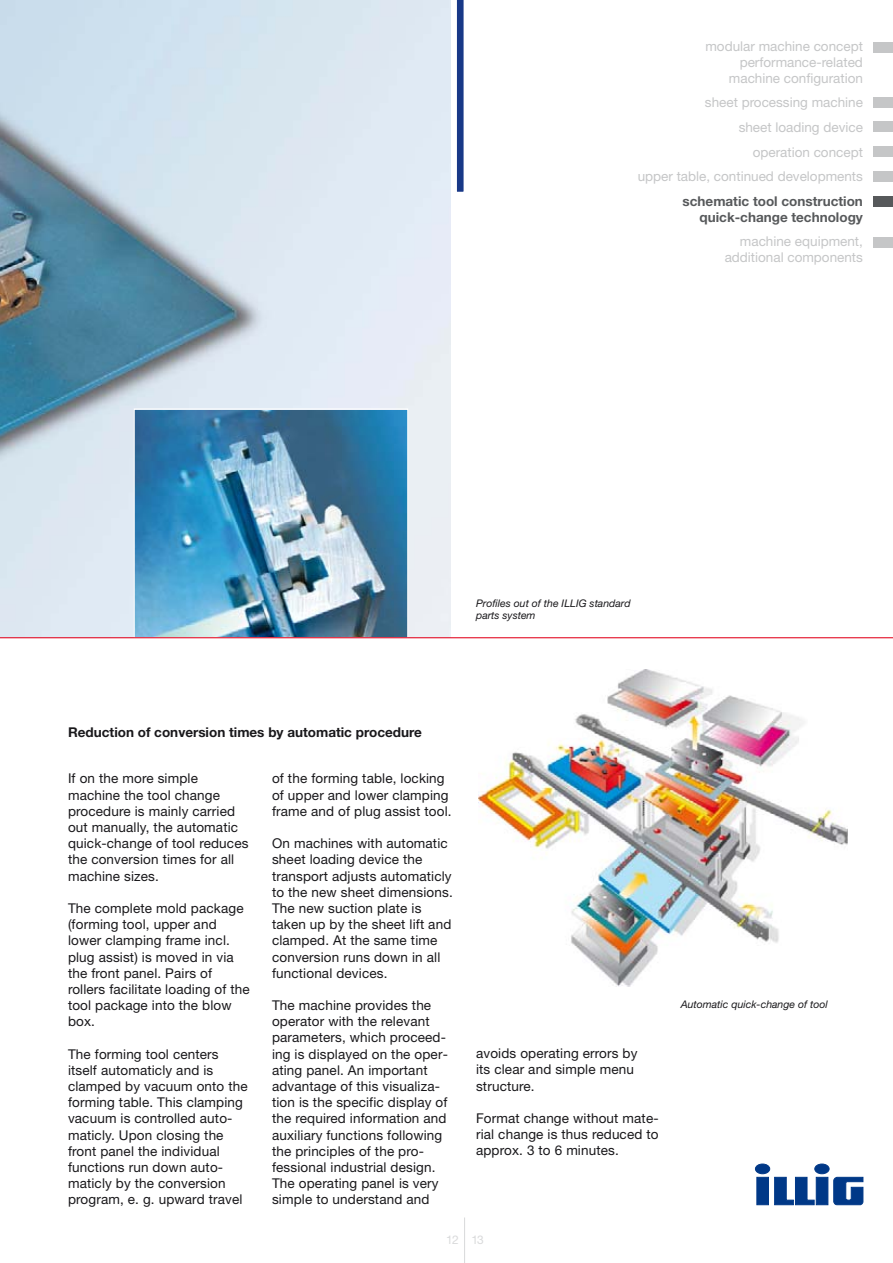
<style>
.page{position:relative;width:893px;height:1263px;background:#fff}
.page>*{position:absolute;margin:0;border:0;box-sizing:border-box;transform-origin:0 0}
.t1{font:13.5px/16.2px "Helvetica Neue";letter-spacing:.01em;color:#19181b}
.t2{font:13.5px/15.8px "Helvetica Neue";color:#c5c6c7;text-align:right}
.t3{font:700 13.5px/15.8px "Helvetica Neue";color:#57595b;text-align:right}
.t4{font:700 13.5px "Helvetica Neue";color:#19181b}
.t5{font:12px "Helvetica Neue";color:#d9dadb}
.t6{font:italic 10.5px/12px "Helvetica Neue";color:#19181b}
</style>
<div class="page">
<img style="left:0;top:0;width:451px;height:637px">
<img style="left:136px;top:411px;width:270px;height:225px">
<div style="left:134px;top:409px;width:274px;height:229px;border:1px solid #fff"></div>
<hr style="left:0;top:637px;width:893px;height:1px;background:#e2001a">
<div style="left:457px;top:0;width:6px;height:192px;background:#183887"></div>
<hr style="left:464px;top:1217px;width:1px;height:46px;background:#d9dadb">
<svg style="left:755px;top:1164px;width:108px;height:41px"></svg>
<div style="left:873px;top:42px;width:20px;height:10px;background:#c5c6c7"></div>
<div style="left:873px;top:122px;width:20px;height:10px;background:#c5c6c7"></div>
<div style="left:873px;top:97px;width:20px;height:11px;background:#c5c6c7"></div>
<div style="left:873px;top:146px;width:20px;height:11px;background:#c5c6c7"></div>
<div style="left:873px;top:171px;width:20px;height:11px;background:#c5c6c7"></div>
<div style="left:873px;top:196px;width:20px;height:10px;background:#57595b"></div>
<div style="left:873px;top:237px;width:20px;height:11px;background:#c5c6c7"></div>
<img style="left:479px;top:670px;width:368px;height:317px">
<p class="t2" style="left:705px;top:40px;width:159px">modular machine concept performance-related machine configuration</p>
<p class="t2" style="left:638px;top:91px;width:227px;line-height:24.6px">sheet processing machine<br>sheet loading device<br>operation concept<br>upper table, continued developments</p>
<p class="t3" style="left:682px;top:194px;width:182px">schematic tool construction quick-change technology</p>
<p class="t2" style="left:725px;top:235px;width:140px">machine equipment, additional components</p>
<p class="t6" style="left:476px;top:599px;width:156px">Profiles out of the ILLIG standard parts system</p>
<p class="t4" style="left:68px;top:727px;width:355px">Reduction of conversion times by automatic procedure</p>
<p class="t1" style="left:68px;top:772px;width:182px">If on the more simple machine the tool change procedure is mainly carried out manually, the automatic quick-change of tool reduces the conversion times for all machine sizes.</p>
<p class="t1" style="left:68px;top:901px;width:183px">The complete mold package (forming tool, upper and lower clamping frame incl. plug assist) is moved in via the front panel. Pairs of rollers facilitate loading of the tool package into the blow box.</p>
<p class="t1" style="left:68px;top:1047px;width:181px">The forming tool centers itself automaticly and is clamped by vacuum onto the forming table. This clamping vacuum is controlled auto&shy;maticly. Upon closing the front panel the individual functions run down auto - maticly by the conversion program, e. g. upward travel</p>
<p class="t1" style="left:476px;top:1047px;width:163px">avoids operating errors by its clear and simple menu structure.</p>
<p class="t1" style="left:272px;top:772px;width:181px">of the forming table, locking of upper and lower clamping frame and of plug assist tool.</p>
<p class="t1" style="left:272px;top:837px;width:182px">On machines with automatic sheet loading device the transport adjusts automaticly to the new sheet dimensions.<br>The new suction plate is taken up by the sheet lift and clamped. At the same time conversion runs down in all functional devices.</p>
<p class="t1" style="left:272px;top:999px;width:177px">The machine provides the operator with the relevant parameters, which proceed&shy;ing is displayed on the oper&shy;ating panel. An important advantage of this visualiza&shy;tion is the specific display of the required information and auxiliary functions following the principles of the pro - fessional industrial design.<br>The operating panel is very simple to understand and</p>
<p class="t5" style="left:446px;top:1236px;width:39px">12 13</p>
<p class="t1" style="left:476px;top:1111px;width:184px;text-align:justify">Format change without mate&shy;rial change is thus reduced to approx. 3 to 6 minutes.</p>
<p class="t6" style="left:681px;top:1000px;width:149px">Automatic quick-change of tool</p>
</div>
